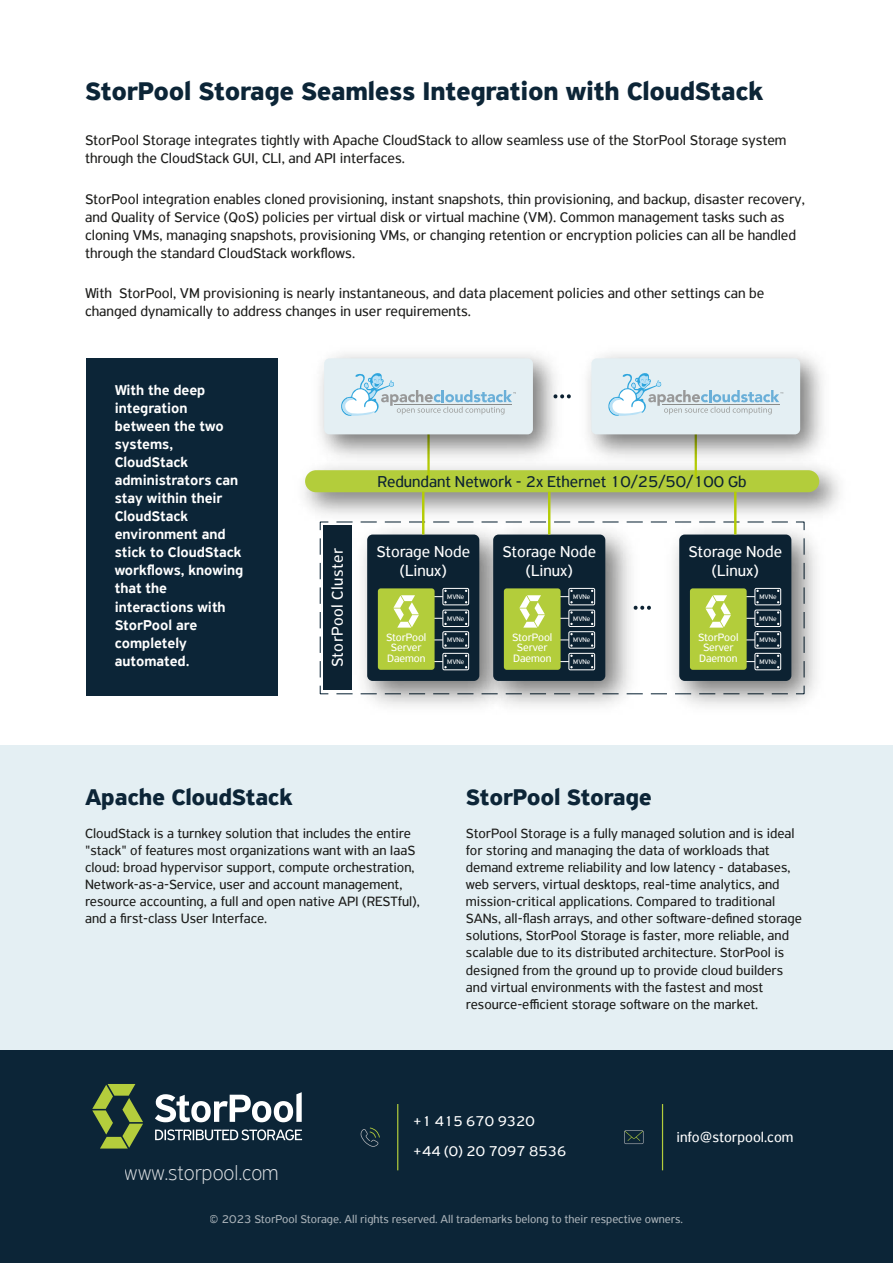
<style>
.page{position:relative;width:893px;height:1263px;background:#fff}
.page>*{position:absolute;margin:0;border:0;box-sizing:border-box;transform-origin:0 0}
.t1{font:700 27px "PF Highway Sans Pro";letter-spacing:-.01em;color:#0c2537}
.t2{font:700 24px "PF Highway Sans Pro";letter-spacing:-.01em;color:#0c2537}
.t3{font:100 22.05px "PF Highway Sans Pro";color:#fff}
.t4{font:16.65px/18.9px "PF Highway Sans Pro";color:#fff;text-align:center}
.t5{font:16.65px "PF Highway Sans Pro";color:#0c2232}
.t6{font:16.65px "PF Highway Sans Pro";letter-spacing:.025em;color:#fff}
.t7{font:15px/18px "PF Highway Sans Pro";color:#1d1d1b}
.t8{font:500 15px/18px "PF Highway Sans Pro";color:#fff}
.t9{font:15px/30px "PF Highway Sans Pro";color:#fff}
.t10{font:14.25px/17.1px "PF Highway Sans Pro";color:#1d1d1b}
.t11{font:12px "PF Highway Sans Pro";color:#fff}
.t12{font:11.4px/10.4px "PF Highway Sans Pro";letter-spacing:-.005em;color:#fff;text-align:center}
.t13{font:7.05px "PF Highway Sans Pro";color:#fff}
</style>
<div class="page">
<div style="left:87px;top:358px;width:191px;height:338px;background:#0c2537"></div>
<div style="left:0;top:745px;width:893px;height:305px;background:#e4eff3"></div>
<div style="left:0;top:1050px;width:893px;height:213px;background:#0c2537"></div>
<svg style="left:92px;top:1084px;width:51px;height:64px"></svg>
<svg style="left:155px;top:1092px;width:147px;height:30px"></svg>
<svg style="left:155px;top:1129px;width:147px;height:11px"></svg>
<svg style="left:360px;top:1127px;width:20px;height:20px"></svg>
<svg style="left:624px;top:1130px;width:19px;height:14px"></svg>
<hr style="left:397px;top:1104px;width:1px;height:66px;background:#b3cd3b">
<hr style="left:662px;top:1104px;width:1px;height:66px;background:#b3cd3b">
<svg style="left:319px;top:685px;width:340px;height:10px"></svg>
<svg style="left:319px;top:529px;width:2px;height:148px"></svg>
<img style="left:347px;top:529px;width:126px;height:177px">
<div style="left:367px;top:534px;width:112px;height:147px;background:#0c2232;border-radius:5px"></div>
<div style="left:443px;top:653px;width:26px;height:17px;border:1px solid #fff"></div>
<svg style="left:435px;top:655px;width:11px;height:13px"></svg>
<div style="left:443px;top:631px;width:26px;height:17px;border:1px solid #fff"></div>
<svg style="left:435px;top:633px;width:11px;height:13px"></svg>
<div style="left:443px;top:610px;width:26px;height:17px;border:1px solid #fff"></div>
<svg style="left:435px;top:612px;width:11px;height:13px"></svg>
<div style="left:443px;top:588px;width:26px;height:17px;border:1px solid #fff"></div>
<svg style="left:435px;top:590px;width:11px;height:13px"></svg>
<div style="left:378px;top:588px;width:57px;height:82px;background:#b3cd3b;border-radius:3px"></div>
<svg style="left:393px;top:595px;width:26px;height:33px"></svg>
<img style="left:473px;top:529px;width:173px;height:177px">
<div style="left:493px;top:534px;width:112px;height:147px;background:#0c2232;border-radius:5px"></div>
<div style="left:569px;top:653px;width:26px;height:17px;border:1px solid #fff"></div>
<svg style="left:561px;top:655px;width:11px;height:13px"></svg>
<div style="left:569px;top:631px;width:26px;height:17px;border:1px solid #fff"></div>
<svg style="left:561px;top:633px;width:11px;height:13px"></svg>
<div style="left:569px;top:610px;width:26px;height:17px;border:1px solid #fff"></div>
<svg style="left:561px;top:612px;width:11px;height:13px"></svg>
<div style="left:569px;top:588px;width:26px;height:17px;border:1px solid #fff"></div>
<svg style="left:561px;top:590px;width:11px;height:13px"></svg>
<div style="left:504px;top:588px;width:57px;height:82px;background:#b3cd3b;border-radius:3px"></div>
<svg style="left:519px;top:595px;width:26px;height:33px"></svg>
<img style="left:659px;top:529px;width:158px;height:177px">
<div style="left:679px;top:534px;width:112px;height:147px;background:#0c2232;border-radius:5px"></div>
<div style="left:755px;top:653px;width:26px;height:17px;border:1px solid #fff"></div>
<svg style="left:747px;top:655px;width:11px;height:13px"></svg>
<div style="left:755px;top:631px;width:26px;height:17px;border:1px solid #fff"></div>
<svg style="left:747px;top:633px;width:11px;height:13px"></svg>
<div style="left:755px;top:610px;width:26px;height:17px;border:1px solid #fff"></div>
<svg style="left:747px;top:612px;width:11px;height:13px"></svg>
<div style="left:755px;top:588px;width:26px;height:17px;border:1px solid #fff"></div>
<svg style="left:747px;top:590px;width:11px;height:13px"></svg>
<div style="left:690px;top:588px;width:57px;height:82px;background:#b3cd3b;border-radius:3px"></div>
<svg style="left:705px;top:595px;width:26px;height:33px"></svg>
<div style="left:323px;top:525px;width:29px;height:165px;background:#0c2232"></div>
<svg style="left:634px;top:606px;width:17px;height:4px"></svg>
<img style="left:304px;top:466px;width:536px;height:63px">
<div style="left:305px;top:470px;width:514px;height:22px;background:#b3cd3b;border-radius:11px"></div>
<hr style="left:548px;top:492px;width:2px;height:42px;background:#b4cc05">
<hr style="left:422px;top:492px;width:2px;height:42px;background:#b4cc05">
<hr style="left:734px;top:492px;width:2px;height:42px;background:#b4cc05">
<hr style="left:695px;top:427px;width:2px;height:51px;background:#b4cc05">
<hr style="left:427px;top:427px;width:3px;height:51px;background:#b4cc05">
<img style="left:305px;top:354px;width:265px;height:117px">
<div style="left:324px;top:358px;width:209px;height:76px;background:#e4eff3;border-radius:5px"></div>
<svg style="left:341px;top:373px;width:175px;height:43px"></svg>
<img style="left:573px;top:354px;width:264px;height:117px">
<div style="left:591px;top:358px;width:209px;height:76px;background:#e4eff3;border-radius:5px"></div>
<svg style="left:608px;top:373px;width:175px;height:43px"></svg>
<h1 class="t1" style="left:85px;top:76px;width:680px">StorPool Storage Seamless Integration with CloudStack</h1>
<p class="t7" style="left:85px;top:131px;width:703px">StorPool Storage integrates tightly with Apache CloudStack to allow seamless use of the StorPool Storage system through the CloudStack GUI, CLI, and API interfaces.</p>
<p class="t7" style="left:85px;top:190px;width:721px">StorPool integration enables cloned provisioning, instant snapshots, thin provisioning, and backup, disaster recovery, and Quality of Service (QoS) policies per virtual disk or virtual machine (VM). Common management tasks such as cloning VMs, managing snapshots, provisioning VMs, or changing retention or encryption policies can all be handled through the standard CloudStack workflows.</p>
<p class="t7" style="left:85px;top:284px;width:681px">With StorPool, VM provisioning is nearly instantaneous, and data placement policies and other settings can be changed dynamically to address changes in user requirements.</p>
<p class="t8" style="left:115px;top:382px;width:130px">With the deep integration between the two systems,<br>CloudStack administrators can stay within their<br>CloudStack environment and stick to CloudStack workflows, knowing that the interactions with<br>StorPool are completely automated.</p>
<p class="t6" style="left:328px;top:667px;width:120px;rotate:-90deg">StorPool Cluster</p>
<p class="t5" style="left:378px;top:471px;width:371px">Redundant Network - 2x Ethernet 10/25/50/100 Gb</p>
<p class="t4" style="left:376px;top:542px;width:95px">Storage Node (Linux)</p>
<p class="t4" style="left:502px;top:542px;width:95px">Storage Node (Linux)</p>
<p class="t4" style="left:689px;top:542px;width:95px">Storage Node (Linux)</p>
<p class="t13" style="left:447px;top:592px;width:19px">MVNe</p>
<p class="t13" style="left:573px;top:592px;width:19px">MVNe</p>
<p class="t13" style="left:759px;top:592px;width:19px">MVNe</p>
<p class="t13" style="left:447px;top:614px;width:19px">MVNe</p>
<p class="t13" style="left:573px;top:614px;width:19px">MVNe</p>
<p class="t13" style="left:759px;top:614px;width:19px">MVNe</p>
<p class="t12" style="left:386px;top:632px;width:42px">StorPool<br>Server<br>Daemon</p>
<p class="t13" style="left:447px;top:636px;width:19px">MVNe</p>
<p class="t13" style="left:447px;top:657px;width:19px">MVNe</p>
<p class="t12" style="left:512px;top:632px;width:42px">StorPool<br>Server<br>Daemon</p>
<p class="t13" style="left:573px;top:636px;width:19px">MVNe</p>
<p class="t13" style="left:573px;top:657px;width:19px">MVNe</p>
<p class="t12" style="left:698px;top:632px;width:42px">StorPool<br>Server<br>Daemon</p>
<p class="t13" style="left:759px;top:636px;width:19px">MVNe</p>
<p class="t13" style="left:759px;top:657px;width:19px">MVNe</p>
<h2 class="t2" style="left:85px;top:783px;width:209px">Apache CloudStack</h2>
<p class="t10" style="left:85px;top:824px;width:336px">CloudStack is a turnkey solution that includes the entire "stack" of features most organizations want with an IaaS cloud: broad hypervisor support, compute orchestration, Network-as-a-Service, user and account management, resource accounting, a full and open native API (RESTful), and a first-class User Interface.</p>
<h2 class="t2" style="left:466px;top:783px;width:187px">StorPool Storage</h2>
<p class="t10" style="left:466px;top:824px;width:338px">StorPool Storage is a fully managed solution and is ideal for storing and managing the data of workloads that demand extreme reliability and low latency - databases, web servers, virtual desktops, real-time analytics, and mission-critical applications. Compared to traditional SANs, all-flash arrays, and other soſtware-defined storage solutions, StorPool Storage is faster, more reliable, and scalable due to its distributed architecture. StorPool is designed from the ground up to provide cloud builders and virtual environments with the fastest and most resource-efficient storage soſtware on the market.</p>
<h3 class="t3" style="left:125px;top:1160px;width:155px">www.storpool.com</h3>
<p class="t9" style="left:413px;top:1106px;width:155px">+1 415 670 9320<br>+44 (0) 20 7097 8536</p>
<p class="t9" style="left:676px;top:1122px;width:119px">info@storpool.com</p>
<p class="t11" style="left:210px;top:1212px;width:475px">© 2023 StorPool Storage. All rights reserved. All trademarks belong to their respective owners.</p>
</div>
